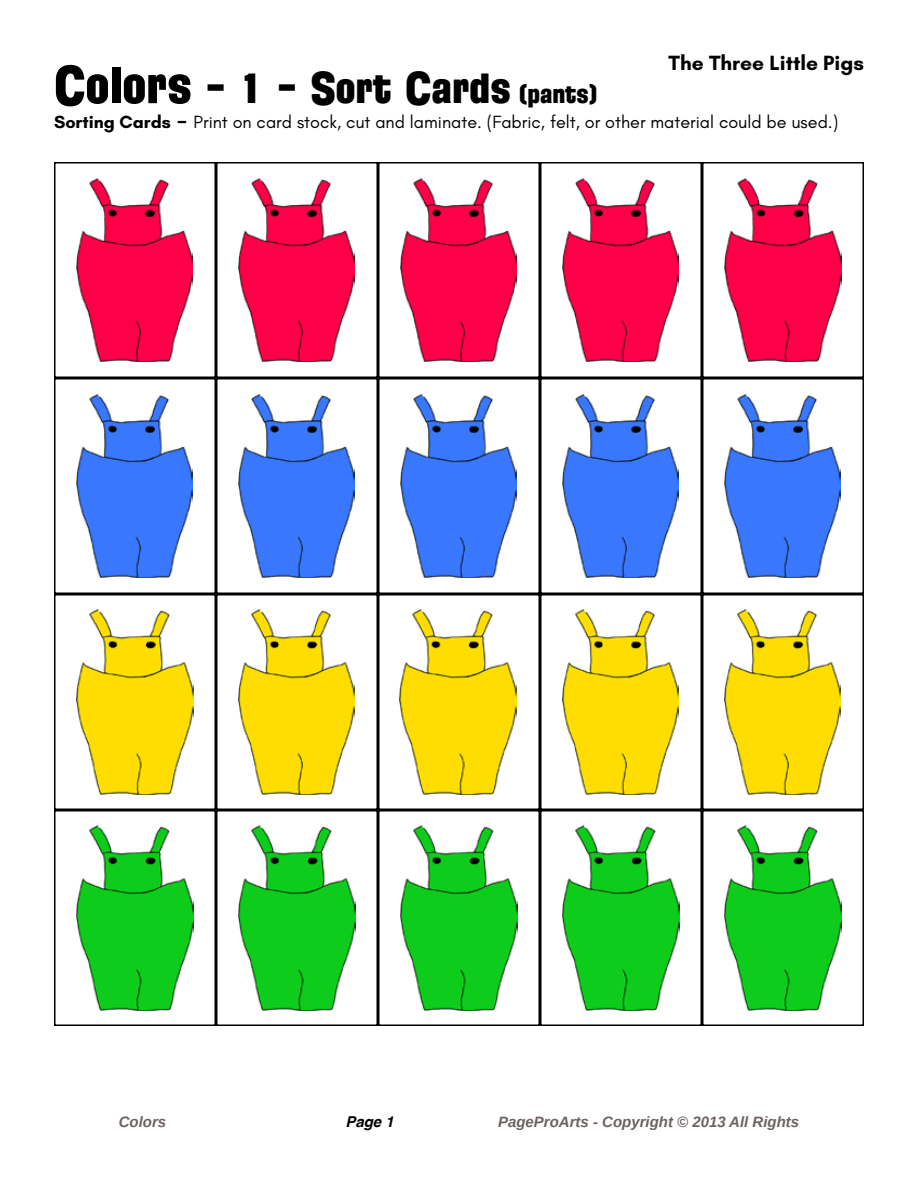
<style>
.page{position:relative;width:918px;height:1188px;background:#fff}
.page>*{position:absolute;margin:0;border:0;box-sizing:border-box;transform-origin:0 0}
.t1{font:45px "Florida Project Phase One";color:#000}
.t2{font:700 21px "Glacial Indifference";color:#000}
.t3{font:18px "Glacial Indifference";color:#000}
.t4{font:italic 700 15px "Liberation Sans";color:#6c6361}
.t5{font:italic 700 15px "Helvetica";color:#000}
.s1{font-weight:700}
.s2{font-weight:700;font-size:27px}
.s3{font-size:54px}
.s4{font-size:27px}
</style>
<div class="page">
<img style="left:77px;top:178px;width:116px;height:184px">
<div style="left:54px;top:378px;width:162px;height:216px;border:2px solid #000"></div>
<div style="left:216px;top:162px;width:162px;height:216px;border:2px solid #000"></div>
<div style="left:378px;top:162px;width:162px;height:216px;border:2px solid #000"></div>
<div style="left:540px;top:162px;width:162px;height:216px;border:2px solid #000"></div>
<div style="left:702px;top:162px;width:162px;height:216px;border:2px solid #000"></div>
<div style="left:54px;top:162px;width:162px;height:216px;border:2px solid #000"></div>
<div style="left:216px;top:378px;width:162px;height:216px;border:2px solid #000"></div>
<div style="left:378px;top:378px;width:162px;height:216px;border:2px solid #000"></div>
<div style="left:540px;top:378px;width:162px;height:216px;border:2px solid #000"></div>
<div style="left:702px;top:378px;width:162px;height:216px;border:2px solid #000"></div>
<div style="left:54px;top:810px;width:162px;height:216px;border:2px solid #000"></div>
<div style="left:216px;top:810px;width:162px;height:216px;border:2px solid #000"></div>
<div style="left:378px;top:810px;width:162px;height:216px;border:2px solid #000"></div>
<div style="left:540px;top:810px;width:162px;height:216px;border:2px solid #000"></div>
<div style="left:702px;top:810px;width:162px;height:216px;border:2px solid #000"></div>
<div style="left:54px;top:594px;width:162px;height:216px;border:2px solid #000"></div>
<div style="left:216px;top:594px;width:162px;height:216px;border:2px solid #000"></div>
<div style="left:378px;top:594px;width:162px;height:216px;border:2px solid #000"></div>
<div style="left:540px;top:594px;width:162px;height:216px;border:2px solid #000"></div>
<div style="left:702px;top:594px;width:162px;height:216px;border:2px solid #000"></div>
<img style="left:77px;top:826px;width:116px;height:184px">
<img style="left:77px;top:610px;width:116px;height:184px">
<img style="left:77px;top:395px;width:115px;height:182px">
<img style="left:239px;top:178px;width:116px;height:184px">
<img style="left:401px;top:178px;width:116px;height:184px">
<img style="left:563px;top:178px;width:116px;height:184px">
<img style="left:725px;top:178px;width:116px;height:184px">
<img style="left:239px;top:395px;width:116px;height:182px">
<img style="left:401px;top:395px;width:115px;height:182px">
<img style="left:563px;top:395px;width:116px;height:182px">
<img style="left:725px;top:395px;width:116px;height:182px">
<img style="left:238px;top:610px;width:117px;height:184px">
<img style="left:400px;top:610px;width:116px;height:184px">
<img style="left:562px;top:610px;width:117px;height:184px">
<img style="left:724px;top:610px;width:117px;height:184px">
<img style="left:239px;top:826px;width:116px;height:184px">
<img style="left:401px;top:826px;width:116px;height:184px">
<img style="left:563px;top:826px;width:116px;height:184px">
<img style="left:725px;top:826px;width:116px;height:184px">
<p class="t2" style="left:669px;top:50px;width:197px">The Three Little Pigs</p>
<p class="t3" style="left:54px;top:112px;width:786px"><span class="s1">Sorting Cards</span> <span class="s2">-</span> Print on card stock, cut and laminate. (Fabric, felt, or other material could be used.)</p>
<h1 class="t1" style="left:54px;top:59px;width:545px"><span class="s3">Colors</span> - 1 - Sort Cards <span class="s4">(pants)</span></h1>
<p class="t4" style="left:119px;top:1112px;width:49px">Colors</p>
<p class="t5" style="left:345px;top:1109px;width:50px">Page 1</p>
<p class="t4" style="left:498px;top:1112px;width:303px">PageProArts - Copyright © 2013 All Rights</p>
</div>
